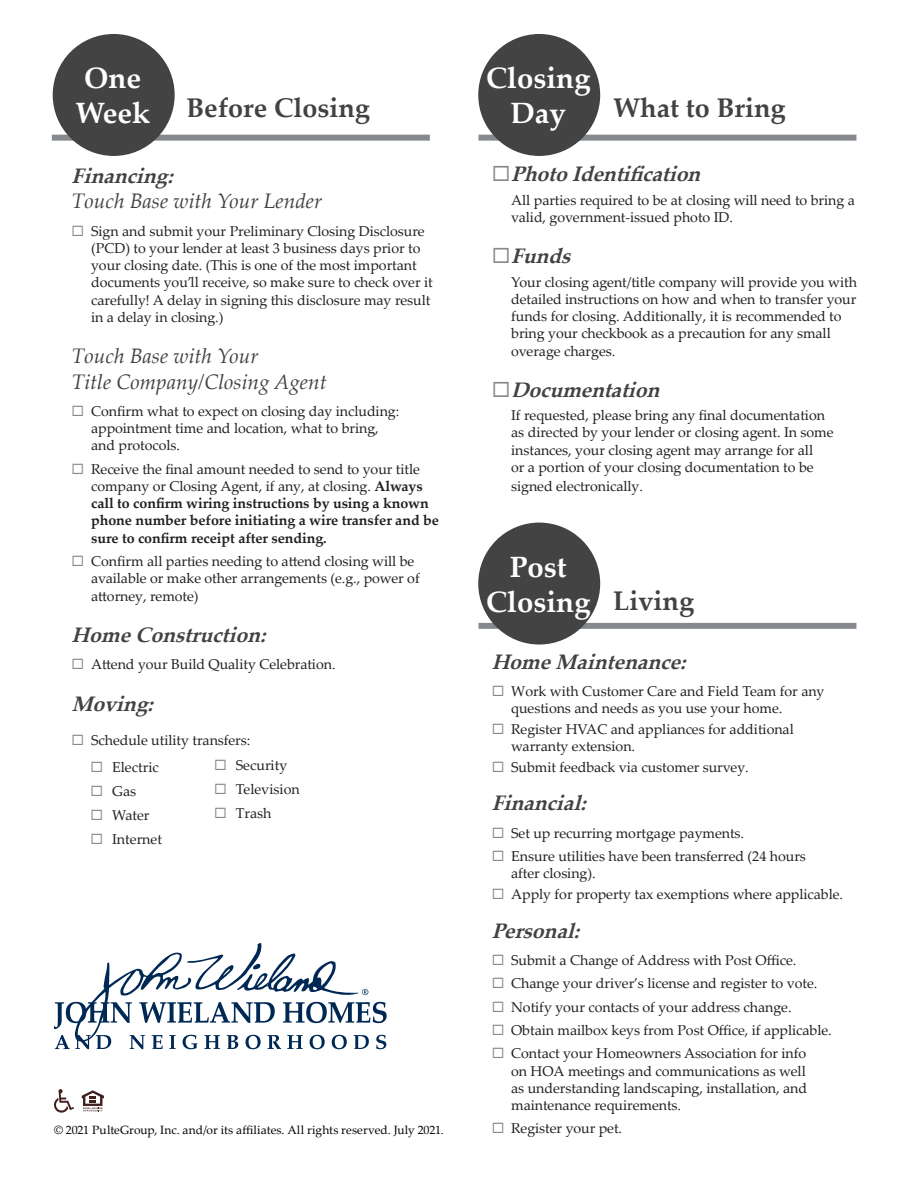
<style>
.page{position:relative;width:918px;height:1188px;background:#fff}
.page>*{position:absolute;margin:0;border:0;box-sizing:border-box;transform-origin:0 0}
.Timeline{font:700 29.4px/35.2px "Palatino Linotype";color:#fff;text-align:center}
.Timeline-2{font:700 27px "Palatino Linotype";color:#414343}
.Subhead{font:italic 700 21px "Palatino Linotype";color:#414343}
.Subhead-2{font:italic 21px/25.2px "Palatino Linotype";color:#414343}
.Subhead-3{font:italic 700 21px "Palatino Linotype";color:#434343}
.Bullet_Lvl_1{font:14.25px/17.2px "Palatino Linotype";letter-spacing:-.005em;color:#231f20}
.t1{font:700 14.25px/17.2px "Palatino Linotype";letter-spacing:-.005em;color:#231f20}
.t2{font:12px "Palatino Linotype";letter-spacing:.005em;color:#060000}
.s1{font-weight:700}
.s2{font-weight:400}
</style>
<div class="page">
<div style="left:52px;top:135px;width:378px;height:6px;background:#868a8e"></div>
<div style="left:53px;top:35px;width:121px;height:120px;background:#434343;border-radius:50%"></div>
<div style="left:53px;top:34px;width:122px;height:122px;border:2px solid #414343;border-radius:50%"></div>
<div style="left:478px;top:135px;width:378px;height:6px;background:#868a8e"></div>
<div style="left:478px;top:623px;width:378px;height:6px;background:#868a8e"></div>
<div style="left:479px;top:35px;width:120px;height:120px;background:#434343;border-radius:50%"></div>
<div style="left:478px;top:34px;width:122px;height:122px;border:2px solid #414343;border-radius:50%"></div>
<div style="left:479px;top:523px;width:120px;height:121px;background:#434343;border-radius:50%"></div>
<div style="left:478px;top:523px;width:122px;height:122px;border:2px solid #414343;border-radius:50%"></div>
<svg style="left:54px;top:943px;width:333px;height:106px"></svg>
<svg style="left:54px;top:1089px;width:20px;height:24px"></svg>
<svg style="left:82px;top:1090px;width:22px;height:22px"></svg>
<p class="Timeline" style="left:75px;top:59px;width:76px">One<br>Week</p>
<p class="Timeline" style="left:486px;top:59px;width:106px">Closing<br>Day</p>
<p class="Timeline-2" style="left:186px;top:89px;width:185px">Before Closing</p>
<p class="Timeline-2" style="left:613px;top:89px;width:174px">What to Bring</p>
<p class="Subhead-2" style="left:72px;top:162px;width:252px"><span class="s1">Financing:<br></span>Touch Base with Your Lender</p>
<p class="Bullet_Lvl_1" style="left:91px;top:222px;width:343px">Sign and submit your Preliminary Closing Disclosure (PCD) to your lender at least 3 business days prior to your closing date. (This is one of the most important documents you’ll receive, so make sure to check over it carefully! A delay in signing this disclosure may result in a delay in closing.)</p>
<p class="Subhead-2" style="left:72px;top:343px;width:257px">Touch Base with Your<br>Title Company/Closing Agent</p>
<p class="Bullet_Lvl_1" style="left:91px;top:402px;width:310px">Confirm what to expect on closing day including: appointment time and location, what to bring, and protocols.</p>
<p class="t1" style="left:91px;top:460px;width:349px"><span class="s2">Receive the final amount needed to send to your title company or Closing Agent, if any, at closing.</span> Always call to confirm wiring instructions by using a known phone number before initiating a wire transfer and be sure to confirm receipt after sending.</p>
<p class="Bullet_Lvl_1" style="left:91px;top:552px;width:330px">Confirm all parties needing to attend closing will be available or make other arrangements (e.g., power of attorney, remote)</p>
<p class="Subhead" style="left:72px;top:620px;width:203px">HomeConstruction:</p>
<p class="Bullet_Lvl_1" style="left:91px;top:655px;width:246px">Attend your Build Quality Celebration.</p>
<p class="Subhead" style="left:72px;top:689px;width:90px">Moving:</p>
<p class="Bullet_Lvl_1" style="left:91px;top:731px;width:161px">Schedule utility transfers:</p>
<p class="Bullet_Lvl_1" style="left:112px;top:758px;width:48px">Electric</p>
<p class="Bullet_Lvl_1" style="left:112px;top:782px;width:26px">Gas</p>
<p class="Bullet_Lvl_1" style="left:112px;top:806px;width:39px">Water</p>
<p class="Bullet_Lvl_1" style="left:112px;top:830px;width:51px">Internet</p>
<p class="Bullet_Lvl_1" style="left:236px;top:756px;width:53px">Security</p>
<p class="Bullet_Lvl_1" style="left:236px;top:780px;width:65px">Television</p>
<p class="Bullet_Lvl_1" style="left:236px;top:804px;width:37px">Trash</p>
<p class="Subhead" style="left:511px;top:159px;width:198px">PhotoIdentification</p>
<p class="Bullet_Lvl_1" style="left:511px;top:191px;width:345px">All parties required to be at closing will need to bring a valid, government-issued photo ID.</p>
<p class="Subhead" style="left:511px;top:241px;width:68px">Funds</p>
<p class="Bullet_Lvl_1" style="left:511px;top:272px;width:347px">Your closing agent/title company will provide you with detailed instructions on how and when to transfer your funds for closing. Additionally, it is recommended to bring your checkbook as a precaution for any small overage charges.</p>
<p class="Subhead" style="left:511px;top:375px;width:157px">Documentation</p>
<p class="Bullet_Lvl_1" style="left:511px;top:406px;width:324px">If requested, please bring any final documentation as directed by your lender or closing agent. In some instances, your closing agent may arrange for all<br>or a portion of your closing documentation to be</p>
<p class="Bullet_Lvl_1" style="left:511px;top:477px;width:133px">signed electronically.</p>
<p class="Timeline" style="left:486px;top:548px;width:106px">Post<br>Closing</p>
<p class="Timeline-2" style="left:613px;top:581px;width:82px">Living</p>
<p class="Subhead" style="left:492px;top:647px;width:203px">HomeMaintenance:</p>
<p class="Bullet_Lvl_1" style="left:511px;top:682px;width:315px">Work with Customer Care and Field Team for any questions and needs as you use your home.</p>
<p class="Bullet_Lvl_1" style="left:511px;top:720px;width:284px">Register HVAC and appliances for additional warranty extension.</p>
<p class="Bullet_Lvl_1" style="left:511px;top:758px;width:239px">Submit feedback via customer survey.</p>
<p class="Subhead" style="left:492px;top:788px;width:103px">Financial:</p>
<p class="Bullet_Lvl_1" style="left:511px;top:824px;width:234px">Set up recurring mortgage payments.</p>
<p class="Bullet_Lvl_1" style="left:511px;top:847px;width:296px">Ensure utilities have been transferred (24 hours after closing).</p>
<p class="Bullet_Lvl_1" style="left:511px;top:885px;width:333px">Apply for property tax exemptions where applicable.</p>
<p class="Subhead-3" style="left:492px;top:916px;width:96px">Personal:</p>
<p class="Bullet_Lvl_1" style="left:511px;top:951px;width:287px">Submit a Change of Address with Post Office.</p>
<p class="Bullet_Lvl_1" style="left:511px;top:974px;width:308px">Change your driver’s license and register to vote.</p>
<p class="Bullet_Lvl_1" style="left:511px;top:998px;width:282px">Notify your contacts of your address change.</p>
<p class="Bullet_Lvl_1" style="left:511px;top:1021px;width:322px">Obtain mailbox keys from Post Office, if applicable.</p>
<p class="Bullet_Lvl_1" style="left:511px;top:1044px;width:297px;text-align:justify">Contact your Homeowners Association for info on HOA meetings and communications as well as understanding landscaping, installation, and maintenance requirements.</p>
<p class="t2" style="left:54px;top:1122px;width:391px">© 2021 PulteGroup, Inc. and/or its affiliates. All rights reserved. July 2021.</p>
<p class="Bullet_Lvl_1" style="left:511px;top:1119px;width:112px">Register your pet.</p>
</div>
